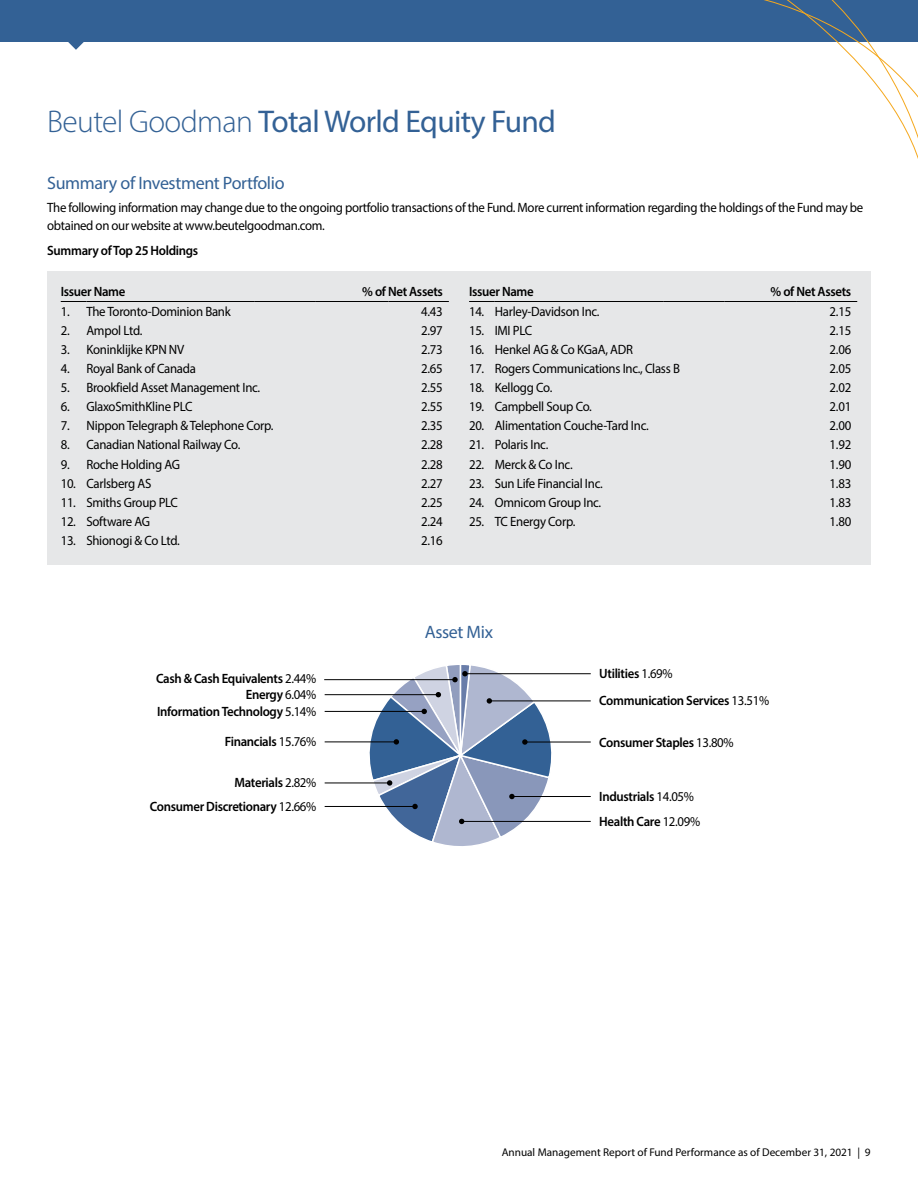
<style>
.page{position:relative;width:918px;height:1188px;background:#fff}
.page>*{position:absolute;margin:0;border:0;box-sizing:border-box;transform-origin:0 0}
.t1{font:31.5px "Myriad Pro";letter-spacing:-.02em;color:#336195}
.Subheads{font:18px "Myriad Pro";letter-spacing:-.02em;color:#336195}
.Body_Copy{font:13.5px/18px "Myriad Pro";letter-spacing:-.02em;color:#000;scale:.95 1}
.Body_Copy-2{font:600 13.5px "Myriad Pro";letter-spacing:-.025em;color:#000;scale:.95 1}
.Smaller_Secondary_Subheads{font:600 13.5px "Myriad Pro";letter-spacing:-.025em;color:#000;scale:.95 1}
.t2{font:11.25px "Myriad Pro";color:#000}
.s1{font-weight:300}
.s2{font-weight:400}
</style>
<div class="page">
<div style="left:0;top:0;width:918px;height:41px;background:#336195"></div>
<svg style="left:731px;top:0;width:187px;height:272px"></svg>
<svg style="left:67px;top:41px;width:18px;height:9px"></svg>
<div style="left:47px;top:272px;width:824px;height:293px;background:#e6e7e8"></div>
<svg style="left:61px;top:301px;width:25px;height:1px"></svg>
<hr style="left:86px;top:301px;width:169px;height:1px;background:#000">
<hr style="left:255px;top:301px;width:61px;height:1px;background:#000">
<hr style="left:316px;top:301px;width:73px;height:1px;background:#000">
<hr style="left:389px;top:301px;width:60px;height:1px;background:#000">
<svg style="left:469px;top:301px;width:26px;height:1px"></svg>
<hr style="left:495px;top:301px;width:168px;height:1px;background:#000">
<hr style="left:663px;top:301px;width:61px;height:1px;background:#000">
<hr style="left:724px;top:301px;width:73px;height:1px;background:#000">
<hr style="left:797px;top:301px;width:60px;height:1px;background:#000">
<hr style="left:489px;top:701px;width:102px;height:1px;background:#000">
<hr style="left:465px;top:673px;width:126px;height:1px;background:#000">
<hr style="left:325px;top:742px;width:71px;height:1px;background:#000">
<hr style="left:325px;top:783px;width:65px;height:1px;background:#000">
<hr style="left:325px;top:806px;width:90px;height:1px;background:#000">
<hr style="left:525px;top:742px;width:66px;height:1px;background:#000">
<hr style="left:325px;top:711px;width:99px;height:1px;background:#000">
<hr style="left:512px;top:796px;width:79px;height:1px;background:#000">
<hr style="left:462px;top:821px;width:129px;height:1px;background:#000">
<hr style="left:325px;top:694px;width:113px;height:1px;background:#000">
<hr style="left:324px;top:679px;width:131px;height:1px;background:#000">
<svg style="left:368px;top:665px;width:185px;height:181px"></svg>
<h1 class="t1" style="left:47px;top:102px;width:510px"><span class="s1">Beutel Goodman</span> Total World Equity Fund</h1>
<p class="Subheads" style="left:47px;top:172px;width:239px">Summary of Investment Portfolio</p>
<p class="Body_Copy" style="left:47px;top:199px;width:860px">The following information may change due to the ongoing portfolio transactions of the Fund. More current information regarding the holdings of the Fund may be obtained on our website at www.beutelgoodman.com.</p>
<p class="Smaller_Secondary_Subheads" style="left:47px;top:242px;width:160px">Summary of Top 25 Holdings</p>
<p class="Body_Copy-2" style="left:61px;top:282px;width:70px">Issuer Name</p>
<p class="Body_Copy-2" style="left:362px;top:282px;width:86px">% of Net Assets</p>
<p class="Body_Copy" style="left:61px;top:303px;width:11px">1.</p>
<p class="Body_Copy" style="left:86px;top:303px;width:154px">The Toronto-Dominion Bank</p>
<p class="Body_Copy" style="left:421px;top:303px;width:24px">4.43</p>
<p class="Body_Copy" style="left:61px;top:322px;width:11px">2.</p>
<p class="Body_Copy" style="left:86px;top:322px;width:61px">Ampol Ltd.</p>
<p class="Body_Copy" style="left:421px;top:322px;width:24px">2.97</p>
<p class="Body_Copy" style="left:61px;top:341px;width:11px">3.</p>
<p class="Body_Copy" style="left:86px;top:341px;width:105px">Koninklijke KPN NV</p>
<p class="Body_Copy" style="left:421px;top:341px;width:24px">2.73</p>
<p class="Body_Copy" style="left:61px;top:360px;width:11px">4.</p>
<p class="Body_Copy" style="left:86px;top:360px;width:117px">Royal Bank of Canada</p>
<p class="Body_Copy" style="left:421px;top:360px;width:24px">2.65</p>
<p class="Body_Copy" style="left:61px;top:379px;width:11px">5.</p>
<p class="Body_Copy" style="left:86px;top:379px;width:184px">Brookfield Asset Management Inc.</p>
<p class="Body_Copy" style="left:421px;top:379px;width:24px">2.55</p>
<p class="Body_Copy" style="left:61px;top:398px;width:11px">6.</p>
<p class="Body_Copy" style="left:86px;top:398px;width:113px">GlaxoSmithKline PLC</p>
<p class="Body_Copy" style="left:421px;top:398px;width:24px">2.55</p>
<p class="Body_Copy" style="left:61px;top:417px;width:11px">7.</p>
<p class="Body_Copy" style="left:86px;top:417px;width:199px">Nippon Telegraph &amp; Telephone Corp.</p>
<p class="Body_Copy" style="left:421px;top:417px;width:24px">2.35</p>
<p class="Body_Copy" style="left:61px;top:436px;width:11px">8.</p>
<p class="Body_Copy" style="left:86px;top:436px;width:164px">Canadian National Railway Co.</p>
<p class="Body_Copy" style="left:421px;top:436px;width:24px">2.28</p>
<p class="Body_Copy" style="left:61px;top:455px;width:11px">9.</p>
<p class="Body_Copy" style="left:86px;top:455px;width:100px">Roche Holding AG</p>
<p class="Body_Copy" style="left:421px;top:455px;width:24px">2.28</p>
<p class="Body_Copy" style="left:61px;top:474px;width:17px">10.</p>
<p class="Body_Copy" style="left:86px;top:474px;width:70px">Carlsberg AS</p>
<p class="Body_Copy" style="left:421px;top:474px;width:24px">2.27</p>
<p class="Body_Copy" style="left:61px;top:493px;width:17px">11.</p>
<p class="Body_Copy" style="left:86px;top:493px;width:98px">Smiths Group PLC</p>
<p class="Body_Copy" style="left:421px;top:493px;width:24px">2.25</p>
<p class="Body_Copy" style="left:61px;top:512px;width:17px">12.</p>
<p class="Body_Copy" style="left:86px;top:512px;width:69px">Software AG</p>
<p class="Body_Copy" style="left:421px;top:512px;width:24px">2.24</p>
<p class="Body_Copy" style="left:61px;top:531px;width:17px">13.</p>
<p class="Body_Copy" style="left:86px;top:531px;width:100px">Shionogi &amp; Co Ltd.</p>
<p class="Body_Copy" style="left:421px;top:531px;width:24px">2.16</p>
<p class="Body_Copy-2" style="left:469px;top:282px;width:70px">Issuer Name</p>
<p class="Body_Copy-2" style="left:771px;top:282px;width:86px">% of Net Assets</p>
<p class="Body_Copy" style="left:469px;top:303px;width:17px">14.</p>
<p class="Body_Copy" style="left:495px;top:303px;width:112px">Harley-Davidson Inc.</p>
<p class="Body_Copy" style="left:830px;top:303px;width:24px">2.15</p>
<p class="Body_Copy" style="left:469px;top:322px;width:17px">15.</p>
<p class="Body_Copy" style="left:495px;top:322px;width:41px">IMI PLC</p>
<p class="Body_Copy" style="left:830px;top:322px;width:24px">2.15</p>
<p class="Body_Copy" style="left:469px;top:341px;width:17px">16.</p>
<p class="Body_Copy" style="left:495px;top:341px;width:147px">Henkel AG &amp; Co KGaA, ADR</p>
<p class="Body_Copy" style="left:830px;top:341px;width:24px">2.06</p>
<p class="Body_Copy" style="left:469px;top:360px;width:17px">17.</p>
<p class="Body_Copy" style="left:495px;top:360px;width:197px">Rogers Communications Inc., Class B</p>
<p class="Body_Copy" style="left:830px;top:360px;width:24px">2.05</p>
<p class="Body_Copy" style="left:469px;top:379px;width:17px">18.</p>
<p class="Body_Copy" style="left:495px;top:379px;width:62px">Kellogg Co.</p>
<p class="Body_Copy" style="left:830px;top:379px;width:24px">2.02</p>
<p class="Body_Copy" style="left:469px;top:398px;width:17px">19.</p>
<p class="Body_Copy" style="left:495px;top:398px;width:104px">Campbell Soup Co.</p>
<p class="Body_Copy" style="left:830px;top:398px;width:24px">2.01</p>
<p class="Body_Copy" style="left:469px;top:417px;width:17px">20.</p>
<p class="Body_Copy" style="left:495px;top:417px;width:164px">Alimentation Couche-Tard Inc.</p>
<p class="Body_Copy" style="left:830px;top:417px;width:24px">2.00</p>
<p class="Body_Copy" style="left:469px;top:436px;width:17px">21.</p>
<p class="Body_Copy" style="left:495px;top:436px;width:58px">Polaris Inc.</p>
<p class="Body_Copy" style="left:830px;top:436px;width:24px">1.92</p>
<p class="Body_Copy" style="left:469px;top:455px;width:17px">22.</p>
<p class="Body_Copy" style="left:495px;top:455px;width:83px">Merck &amp; Co Inc.</p>
<p class="Body_Copy" style="left:830px;top:455px;width:24px">1.90</p>
<p class="Body_Copy" style="left:469px;top:474px;width:17px">23.</p>
<p class="Body_Copy" style="left:495px;top:474px;width:115px">Sun Life Financial Inc.</p>
<p class="Body_Copy" style="left:830px;top:474px;width:24px">1.83</p>
<p class="Body_Copy" style="left:469px;top:493px;width:17px">24.</p>
<p class="Body_Copy" style="left:495px;top:493px;width:114px">Omnicom Group Inc.</p>
<p class="Body_Copy" style="left:830px;top:493px;width:24px">1.83</p>
<p class="Body_Copy" style="left:469px;top:512px;width:17px">25.</p>
<p class="Body_Copy" style="left:495px;top:512px;width:86px">TC Energy Corp.</p>
<p class="Body_Copy" style="left:830px;top:512px;width:24px">1.80</p>
<p class="Body_Copy-2" style="left:156px;top:670px;width:170px">Cash &amp; Cash Equivalents <span class="s2">2.44%</span></p>
<p class="Body_Copy-2" style="left:246px;top:686px;width:76px">Energy <span class="s2">6.04%</span></p>
<p class="Body_Copy-2" style="left:157px;top:703px;width:169px">Information Technology <span class="s2">5.14%</span></p>
<p class="Body_Copy-2" style="left:225px;top:733px;width:98px">Financials <span class="s2">15.76%</span></p>
<p class="Body_Copy-2" style="left:235px;top:774px;width:88px">Materials <span class="s2">2.82%</span></p>
<p class="Body_Copy-2" style="left:150px;top:798px;width:177px">Consumer Discretionary <span class="s2">12.66%</span></p>
<p class="Subheads" style="left:425px;top:621px;width:70px">Asset Mix</p>
<p class="Body_Copy-2" style="left:599px;top:665px;width:79px">Utilities <span class="s2">1.69%</span></p>
<p class="Body_Copy-2" style="left:599px;top:692px;width:180px">Communication Services <span class="s2">13.51%</span></p>
<p class="Body_Copy-2" style="left:599px;top:734px;width:143px">Consumer Staples <span class="s2">13.80%</span></p>
<p class="Body_Copy-2" style="left:599px;top:788px;width:101px">Industrials <span class="s2">14.05%</span></p>
<p class="Body_Copy-2" style="left:599px;top:813px;width:108px">Health Care <span class="s2">12.09%</span></p>
<p class="t2" style="left:502px;top:1145px;width:371px">Annual Management Report of Fund Performance as of December 31, 2021 | 9</p>
</div>
